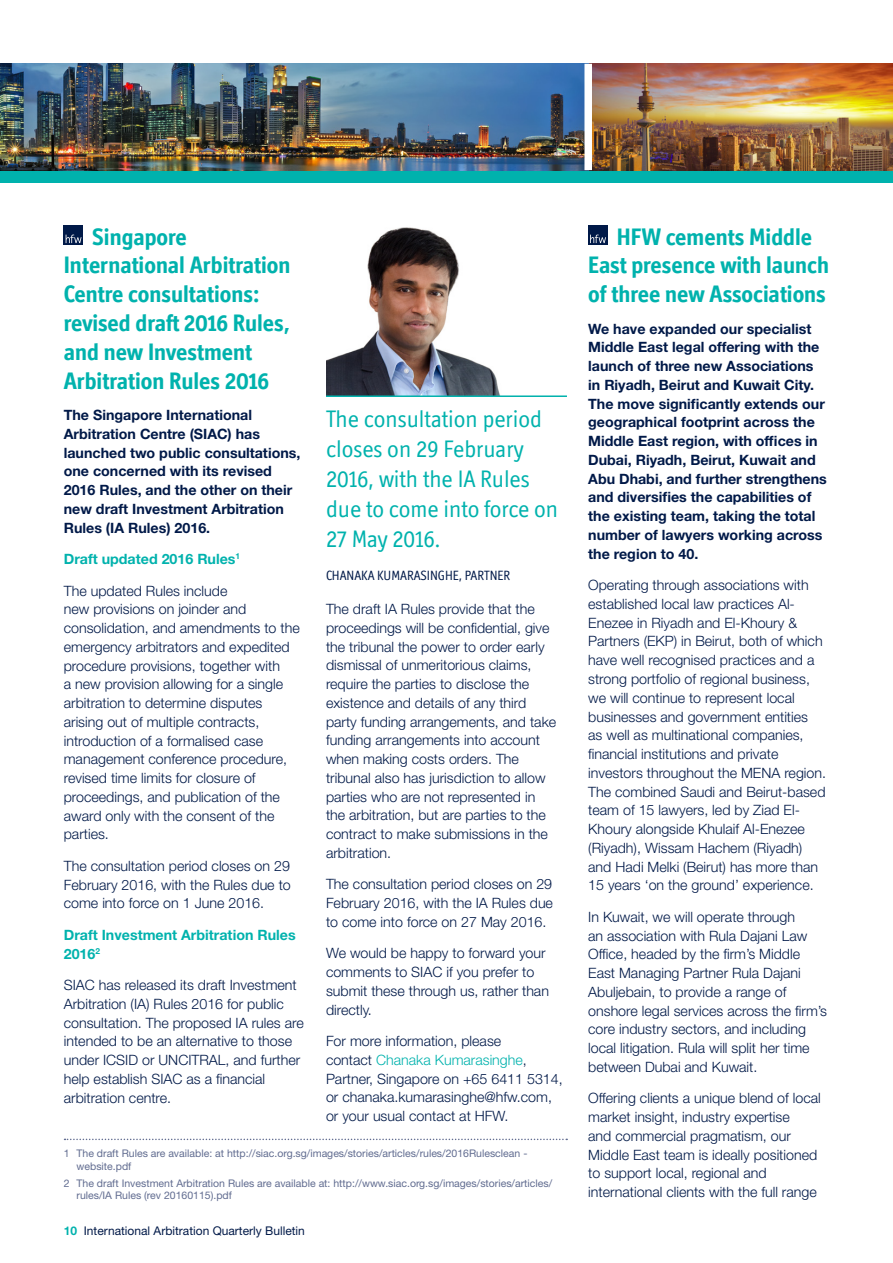
<style>
.page{position:relative;width:893px;height:1263px;background:#fff}
.page>*{position:absolute;margin:0;border:0;box-sizing:border-box;transform-origin:0 0}
.t1{font:700 24px/28.8px "Officina Display ITC Std";color:#00b2ad}
.t2{font:24px/30px "Officina Display ITC Std";color:#00b2ad}
.t3{font:300 14.25px/18.8px "Helvetica Neue LT Std";color:#001948}
.t4{font:700 14.25px/18.8px "Helvetica Neue LT Std";color:#001948}
.t5{font:700 14.25px/18.8px "Helvetica Neue LT Std";color:#00b2ad}
.t6{font:13.5px "Officina Display ITC Std";color:#001948}
.t7{font:12px "Helvetica Neue LT Std";color:#001948}
.t8{font:10.5px/12.6px "Helvetica Neue LT Std";color:#616c90}
.s1{color:#00b2ad}
.s2{font-weight:700;color:#00b2ad}
</style>
<div class="page">
<div style="left:0;top:170px;width:893px;height:13px;background:#00b2ad"></div>
<img style="left:592px;top:64px;width:301px;height:106px">
<img style="left:0;top:64px;width:584px;height:106px">
<div style="left:64px;top:225px;width:19px;height:19px;background:#001948"></div>
<svg style="left:66px;top:235px;width:16px;height:8px"></svg>
<div style="left:588px;top:225px;width:19px;height:19px;background:#001948"></div>
<svg style="left:590px;top:235px;width:16px;height:8px"></svg>
<img style="left:326px;top:227px;width:174px;height:168px">
<hr style="left:326px;top:395px;width:241px;height:2px;background:#00b2ad">
<svg style="left:65px;top:1138px;width:502px;height:2px"></svg>
<h1 class="t1" style="left:64px;top:222px;width:228px;text-indent:28px">Singapore<br>International Arbitration<br>Centre consultations: revised draft 2016 Rules, and new Investment<br>Arbitration Rules 2016</h1>
<p class="t4" style="left:64px;top:405px;width:238px">The Singapore International<br>Arbitration Centre (SIAC) has launched two public consultations, one concerned with its revised<br>2016 Rules, and the other on their new draft Investment Arbitration<br>Rules (IA Rules) 2016.</p>
<p class="t5" style="left:64px;top:549px;width:178px">Draft updated 2016 Rules<sup>1</sup></p>
<p class="t3" style="left:64px;top:581px;width:237px">The updated Rules include<br>new provisions on joinder and consolidation, and amendments to the emergency arbitrators and expedited procedure provisions, together with<br>a new provision allowing for a single arbitration to determine disputes arising out of multiple contracts, introduction of a formalised case management conference procedure, revised time limits for closure of proceedings, and publication of the award only with the consent of the parties.</p>
<p class="t3" style="left:64px;top:856px;width:229px;text-align:justify">The consultation period closes on 29<br>February 2016, with the Rules due to come into force on 1 June 2016.</p>
<p class="t5" style="left:64px;top:925px;width:233px">Draft Investment Arbitration Rules<br>2016<sup>2</sup></p>
<p class="t3" style="left:64px;top:975px;width:241px">SIAC has released its draft Investment Arbitration (IA) Rules 2016 for public consultation. The proposed IA rules are intended to be an alternative to those under ICSID or UNCITRAL, and further help establish SIAC as a financial arbitration centre.</p>
<h1 class="t2" style="left:326px;top:403px;width:234px">The consultation period closes on 29 February<br>2016, with the IA Rules due to come into force on<br>27 May 2016.</h1>
<p class="t6" style="left:326px;top:568px;width:186px">CHANAKA KUMARASINGHE, PARTNER</p>
<p class="t3" style="left:326px;top:599px;width:232px">The draft IA Rules provide that the proceedings will be confidential, give the tribunal the power to order early dismissal of unmeritorious claims, require the parties to disclose the existence and details of any third party funding arrangements, and take funding arrangements into account when making costs orders. The tribunal also has jurisdiction to allow parties who are not represented in the arbitration, but are parties to the contract to make submissions in the arbitration.</p>
<p class="t3" style="left:326px;top:875px;width:229px;text-align:justify">The consultation period closes on 29<br>February 2016, with the IA Rules due to come into force on 27 May 2016.</p>
<p class="t3" style="left:326px;top:944px;width:225px">We would be happy to forward your comments to SIAC if you prefer to submit these through us, rather than directly.</p>
<p class="t3" style="left:326px;top:1031px;width:238px">For more information, please<br>contact <span class="s1">Chanaka Kumarasinghe</span>,<br>Partner, Singapore on +65 6411 5314, or chanaka.kumarasinghe@hfw.com, or your usual contact at HFW.</p>
<p class="t8" style="left:77px;top:1147px;width:452px;text-indent:-13px">1 The draft Rules are available: at http://siac.org.sg/images/stories/articles/rules/2016Rulesclean - website.pdf</p>
<p class="t8" style="left:77px;top:1176px;width:477px;text-indent:-13px">2 The draft Investment Arbitration Rules are available at: http://www.siac.org.sg/images/stories/articles/ rules/IA Rules (rev 20160115).pdf</p>
<p class="t7" style="left:64px;top:1224px;width:243px"><span class="s2">10</span> International Arbitration Quarterly Bulletin</p>
<h1 class="t1" style="left:588px;top:222px;width:242px;text-align:center">HFW cements Middle<br>East presence with launch of three new Associations</h1>
<p class="t4" style="left:588px;top:319px;width:240px">We have expanded our specialist Middle East legal offering with the launch of three new Associations in Riyadh, Beirut and Kuwait City.<br>The move significantly extends our geographical footprint across the Middle East region, with offices in Dubai, Riyadh, Beirut, Kuwait and Abu Dhabi, and further strengthens and diversifies the capabilities of the existing team, taking the total number of lawyers working across the region to 40.</p>
<p class="t3" style="left:588px;top:575px;width:239px">Operating through associations with established local law practices Al-Enezee in Riyadh and El-Khoury &amp; Partners (EKP) in Beirut, both of which have well recognised practices and a strong portfolio of regional business, we will continue to represent local businesses and government entities<br>as well as multinational companies, financial institutions and private investors throughout the MENA region.<br>The combined Saudi and Beirut-based team of 15 lawyers, led by Ziad El-Khoury alongside Khulaif Al-Enezee (Riyadh), Wissam Hachem (Riyadh) and Hadi Melki (Beirut) has more than 15 years ‘on the ground’ experience.</p>
<p class="t3" style="left:588px;top:907px;width:240px">In Kuwait, we will operate through<br>an association with Rula Dajani Law Office, headed by the firm’s Middle East Managing Partner Rula Dajani Abuljebain, to provide a range of onshore legal services across the firm’s core industry sectors, and including local litigation. Rula will split her time between Dubai and Kuwait.</p>
<p class="t3" style="left:588px;top:1088px;width:234px">Offering clients a unique blend of local market insight, industry expertise<br>and commercial pragmatism, our Middle East team is ideally positioned to support local, regional and international clients with the full range</p>
</div>
